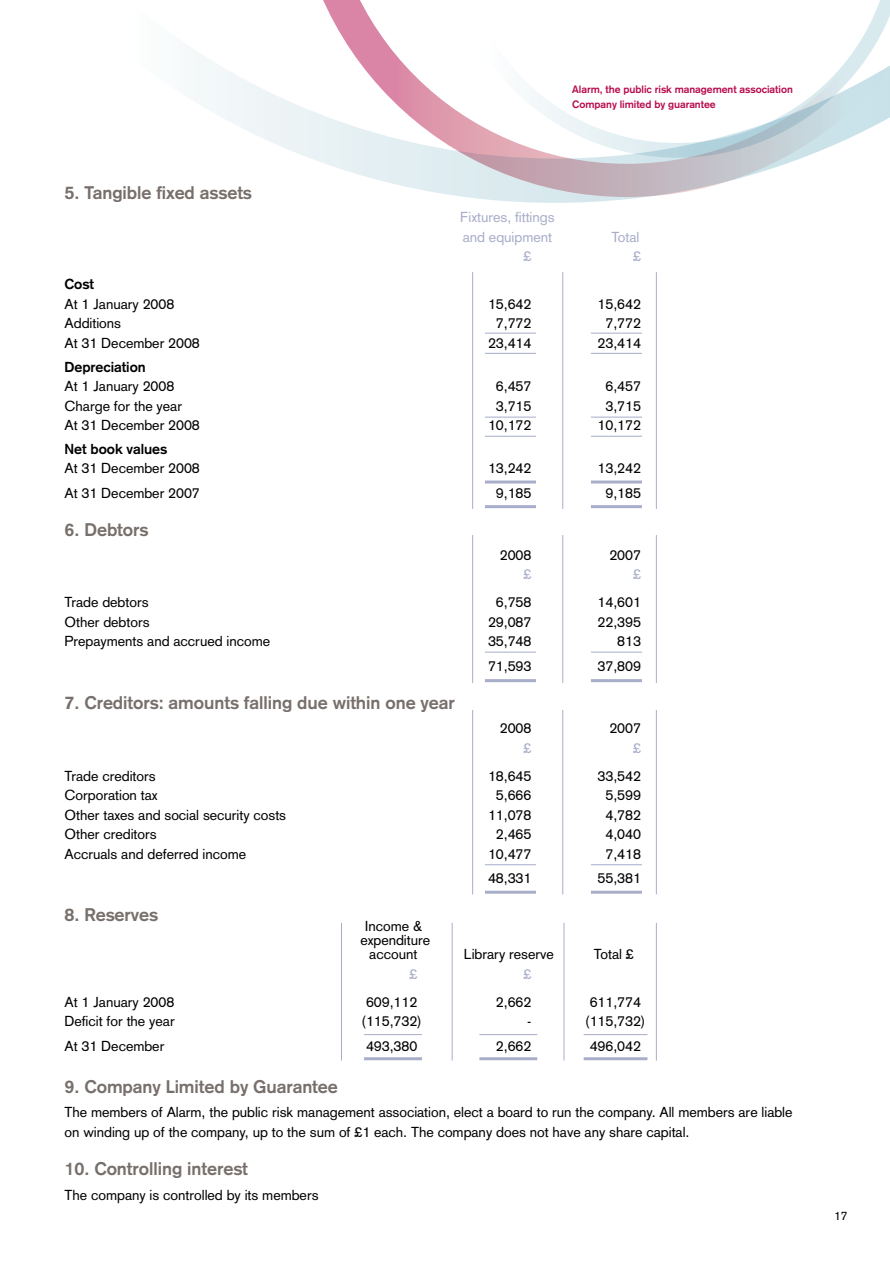
<style>
.page{position:relative;width:890px;height:1263px;background:#fff}
.page>*{position:absolute;margin:0;border:0;box-sizing:border-box;transform-origin:0 0}
.t1{font:700 18px "Akzidenz Grotesk";letter-spacing:-.005em;color:#776f6b}
.t2{font:14.25px/19.5px "Akzidenz Grotesk";letter-spacing:-.005em;color:#000}
.t3{font:14.25px/19.5px "Akzidenz Grotesk";letter-spacing:-.005em;color:#a8adc9}
.t4{font:12px "Akzidenz Grotesk";color:#000}
.t5{font:700 10.5px/15px "Akzidenz Grotesk";letter-spacing:-.005em;color:#b80b4d}
.s1{font-weight:700}
</style>
<div class="page">
<svg style="left:200px;top:54px;width:444px;height:149px"></svg>
<svg style="left:294px;top:0;width:595px;height:197px"></svg>
<div style="left:409px;top:0;width:137px;height:24px;background:#fff"></div>
<hr style="left:485px;top:505px;width:51px;height:3px;background:#a8adc9">
<hr style="left:591px;top:505px;width:51px;height:3px;background:#a8adc9">
<hr style="left:485px;top:652px;width:51px;height:1px;background:#a8adc9">
<hr style="left:591px;top:652px;width:51px;height:1px;background:#a8adc9">
<hr style="left:485px;top:679px;width:51px;height:3px;background:#a8adc9">
<hr style="left:591px;top:679px;width:51px;height:3px;background:#a8adc9">
<hr style="left:485px;top:864px;width:51px;height:1px;background:#a8adc9">
<hr style="left:591px;top:864px;width:51px;height:1px;background:#a8adc9">
<hr style="left:485px;top:891px;width:51px;height:3px;background:#a8adc9">
<hr style="left:591px;top:891px;width:51px;height:3px;background:#a8adc9">
<hr style="left:472px;top:272px;width:1px;height:622px;background:#a8adc9">
<hr style="left:562px;top:272px;width:1px;height:622px;background:#a8adc9">
<hr style="left:656px;top:272px;width:1px;height:622px;background:#a8adc9">
<hr style="left:364px;top:1034px;width:58px;height:1px;background:#a8adc9">
<hr style="left:479px;top:1034px;width:58px;height:1px;background:#a8adc9">
<hr style="left:583px;top:1034px;width:64px;height:1px;background:#a8adc9">
<hr style="left:364px;top:1057px;width:58px;height:3px;background:#a8adc9">
<hr style="left:479px;top:1057px;width:58px;height:3px;background:#a8adc9">
<hr style="left:583px;top:1057px;width:64px;height:3px;background:#a8adc9">
<hr style="left:341px;top:923px;width:1px;height:137px;background:#a8adc9">
<hr style="left:451px;top:923px;width:1px;height:137px;background:#a8adc9">
<hr style="left:563px;top:923px;width:1px;height:137px;background:#a8adc9">
<hr style="left:656px;top:923px;width:1px;height:137px;background:#a8adc9">
<div style="left:456px;top:509px;width:213px;height:26px;background:#fff"></div>
<hr style="left:485px;top:333px;width:51px;height:1px;background:#a8adc9">
<hr style="left:591px;top:333px;width:51px;height:1px;background:#a8adc9">
<hr style="left:485px;top:353px;width:51px;height:1px;background:#a8adc9">
<hr style="left:591px;top:353px;width:51px;height:1px;background:#a8adc9">
<hr style="left:485px;top:417px;width:51px;height:1px;background:#a8adc9">
<hr style="left:591px;top:417px;width:51px;height:1px;background:#a8adc9">
<hr style="left:485px;top:436px;width:51px;height:1px;background:#a8adc9">
<hr style="left:591px;top:436px;width:51px;height:1px;background:#a8adc9">
<hr style="left:485px;top:480px;width:51px;height:3px;background:#a8adc9">
<hr style="left:591px;top:480px;width:51px;height:3px;background:#a8adc9">
<p class="t1" style="left:65px;top:182px;width:189px">5. Tangible fixed assets</p>
<p class="t2" style="left:65px;top:275px;width:111px"><span class="s1">Cost<br></span>At 1 January 2008</p>
<p class="t5" style="left:572px;top:82px;width:222px">Alarm, the public risk management association<br>Company limited by guarantee</p>
<p class="t3" style="left:460px;top:208px;width:96px">Fixtures, fittings and equipment</p>
<p class="t3" style="left:611px;top:227px;width:30px">Total</p>
<p class="t3" style="left:523px;top:247px;width:9px">£</p>
<p class="t3" style="left:633px;top:247px;width:9px">£</p>
<p class="t2" style="left:488px;top:294px;width:45px">15,642</p>
<p class="t2" style="left:597px;top:294px;width:45px">15,642</p>
<p class="t2" style="left:65px;top:314px;width:58px">Additions</p>
<p class="t2" style="left:496px;top:314px;width:37px">7,772</p>
<p class="t2" style="left:605px;top:314px;width:37px">7,772</p>
<p class="t2" style="left:65px;top:333px;width:137px">At 31 December 2008</p>
<p class="t2" style="left:488px;top:333px;width:45px">23,414</p>
<p class="t2" style="left:597px;top:333px;width:45px">23,414</p>
<p class="t2" style="left:65px;top:357px;width:111px"><span class="s1">Depreciation<br></span>At 1 January 2008</p>
<p class="t2" style="left:496px;top:376px;width:37px">6,457</p>
<p class="t2" style="left:605px;top:376px;width:37px">6,457</p>
<p class="t2" style="left:65px;top:396px;width:119px">Charge for the year</p>
<p class="t2" style="left:496px;top:396px;width:37px">3,715</p>
<p class="t2" style="left:605px;top:396px;width:37px">3,715</p>
<p class="t2" style="left:65px;top:415px;width:137px">At 31 December 2008</p>
<p class="t2" style="left:488px;top:415px;width:45px">10,172</p>
<p class="t2" style="left:597px;top:415px;width:45px">10,172</p>
<p class="t2" style="left:65px;top:439px;width:137px"><span class="s1">Net book values<br></span>At 31 December 2008</p>
<p class="t2" style="left:488px;top:459px;width:45px">13,242</p>
<p class="t2" style="left:597px;top:459px;width:45px">13,242</p>
<p class="t2" style="left:65px;top:483px;width:137px">At 31 December 2007</p>
<p class="t2" style="left:496px;top:483px;width:37px">9,185</p>
<p class="t2" style="left:605px;top:483px;width:37px">9,185</p>
<p class="t1" style="left:65px;top:519px;width:85px">6. Debtors</p>
<p class="t2" style="left:500px;top:545px;width:33px">2008</p>
<p class="t2" style="left:609px;top:545px;width:33px">2007</p>
<p class="t3" style="left:523px;top:564px;width:9px">£</p>
<p class="t3" style="left:633px;top:564px;width:9px">£</p>
<p class="t2" style="left:65px;top:592px;width:85px">Trade debtors</p>
<p class="t2" style="left:496px;top:592px;width:37px">6,758</p>
<p class="t2" style="left:597px;top:592px;width:45px">14,601</p>
<p class="t2" style="left:65px;top:612px;width:86px">Other debtors</p>
<p class="t2" style="left:488px;top:612px;width:45px">29,087</p>
<p class="t2" style="left:597px;top:612px;width:45px">22,395</p>
<p class="t2" style="left:65px;top:631px;width:207px">Prepayments and accrued income</p>
<p class="t2" style="left:488px;top:631px;width:45px">35,748</p>
<p class="t2" style="left:617px;top:631px;width:25px">813</p>
<p class="t2" style="left:488px;top:656px;width:45px">71,593</p>
<p class="t2" style="left:597px;top:656px;width:45px">37,809</p>
<p class="t1" style="left:65px;top:692px;width:392px">7. Creditors: amounts falling due within one year</p>
<p class="t2" style="left:500px;top:718px;width:33px">2008</p>
<p class="t2" style="left:609px;top:718px;width:33px">2007</p>
<p class="t3" style="left:523px;top:738px;width:9px">£</p>
<p class="t3" style="left:633px;top:738px;width:9px">£</p>
<p class="t2" style="left:65px;top:766px;width:92px">Trade creditors</p>
<p class="t2" style="left:488px;top:766px;width:45px">18,645</p>
<p class="t2" style="left:597px;top:766px;width:45px">33,542</p>
<p class="t2" style="left:65px;top:785px;width:95px">Corporation tax</p>
<p class="t2" style="left:496px;top:785px;width:37px">5,666</p>
<p class="t2" style="left:605px;top:785px;width:37px">5,599</p>
<p class="t2" style="left:65px;top:805px;width:223px">Other taxes and social security costs</p>
<p class="t2" style="left:488px;top:805px;width:45px">11,078</p>
<p class="t2" style="left:605px;top:805px;width:37px">4,782</p>
<p class="t2" style="left:65px;top:824px;width:94px">Other creditors</p>
<p class="t2" style="left:496px;top:824px;width:37px">2,465</p>
<p class="t2" style="left:605px;top:824px;width:37px">4,040</p>
<p class="t2" style="left:65px;top:844px;width:183px">Accruals and deferred income</p>
<p class="t2" style="left:488px;top:844px;width:45px">10,477</p>
<p class="t2" style="left:605px;top:844px;width:37px">7,418</p>
<p class="t2" style="left:488px;top:868px;width:45px">48,331</p>
<p class="t2" style="left:597px;top:868px;width:45px">55,381</p>
<p class="t1" style="left:65px;top:904px;width:95px">8. Reserves</p>
<p class="t2" style="left:360px;top:933px;width:71px;line-height:14.2px;text-align:center">expenditure account</p>
<p class="t2" style="left:365px;top:916px;width:59px">Income &amp;</p>
<p class="t2" style="left:464px;top:944px;width:91px">Library reserve</p>
<p class="t2" style="left:594px;top:944px;width:41px">Total £</p>
<p class="t3" style="left:409px;top:964px;width:9px">£</p>
<p class="t3" style="left:523px;top:964px;width:9px">£</p>
<p class="t2" style="left:65px;top:992px;width:111px">At 1 January 2008</p>
<p class="t2" style="left:366px;top:992px;width:53px">609,112</p>
<p class="t2" style="left:496px;top:992px;width:37px">2,662</p>
<p class="t2" style="left:589px;top:992px;width:53px">611,774</p>
<p class="t2" style="left:65px;top:1011px;width:112px">Deficit for the year</p>
<p class="t2" style="left:361px;top:1011px;width:62px">(115,732)</p>
<p class="t2" style="left:527px;top:1011px;width:6px">-</p>
<p class="t2" style="left:585px;top:1011px;width:62px">(115,732)</p>
<p class="t2" style="left:65px;top:1036px;width:101px">At 31 December</p>
<p class="t2" style="left:366px;top:1036px;width:53px">493,380</p>
<p class="t2" style="left:496px;top:1036px;width:37px">2,662</p>
<p class="t2" style="left:589px;top:1036px;width:53px">496,042</p>
<p class="t1" style="left:65px;top:1076px;width:275px">9. Company Limited by Guarantee</p>
<p class="t2" style="left:65px;top:1102px;width:729px;line-height:20.2px">The members of Alarm, the public risk management association, elect a board to run the company. All members are liable on winding up of the company, up to the sum of £1 each. The company does not have any share capital.</p>
<p class="t1" style="left:65px;top:1158px;width:185px">10. Controlling interest</p>
<p class="t2" style="left:65px;top:1185px;width:255px">The company is controlled by its members</p>
<p class="t4" style="left:834px;top:1208px;width:15px">17</p>
</div>
